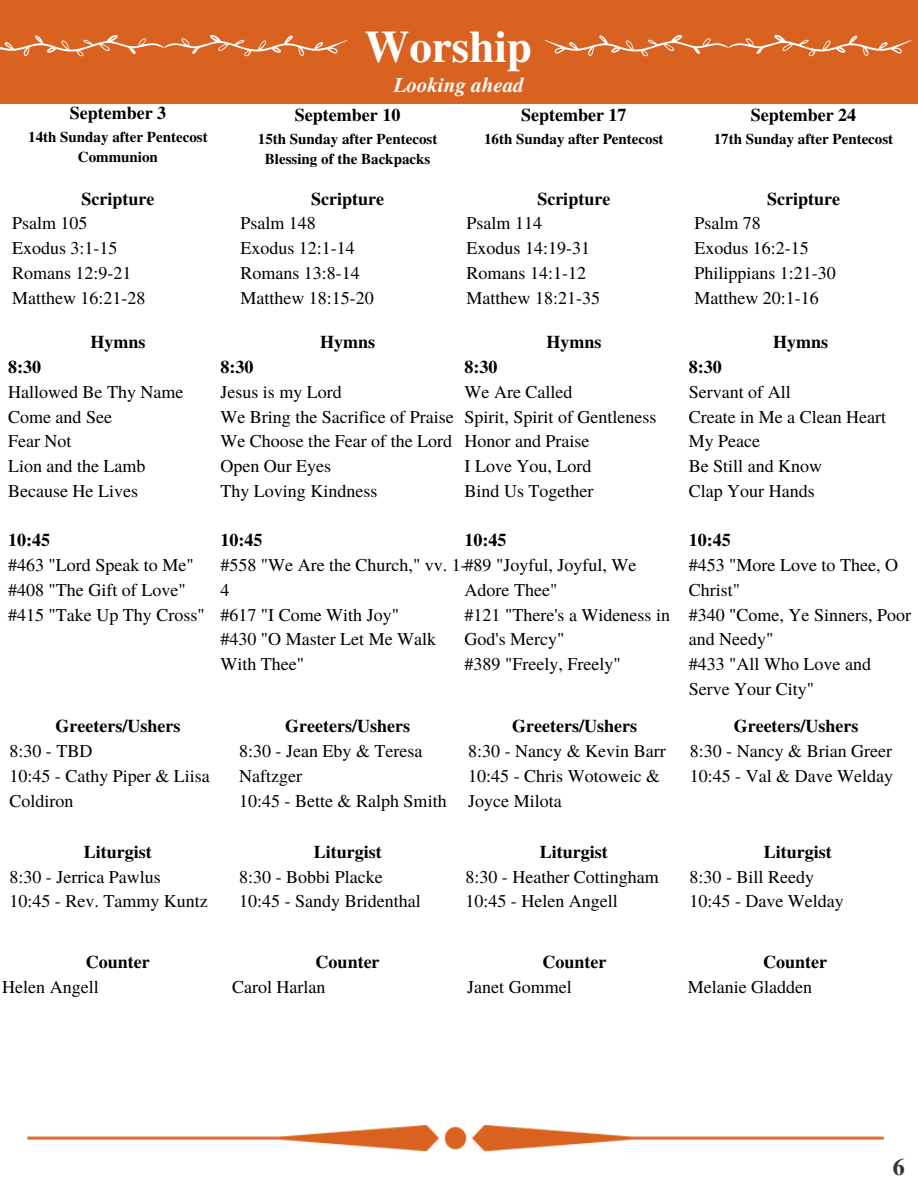
<style>
.page{position:relative;width:918px;height:1188px;background:#fff}
.page>*{position:absolute;margin:0;border:0;box-sizing:border-box;transform-origin:0 0}
.t1{font:700 45px "Te X Gyre Termes";color:#fff}
.t2{font:700 24px "Te X Gyre Termes";color:#3a322b}
.t3{font:italic 700 21px "Te X Gyre Termes";color:#fff}
.t4{font:18px/24.8px "Te X Gyre Termes";color:#000}
.t5{font:700 18px "Te X Gyre Termes";color:#000}
.t6{font:700 15px "Te X Gyre Termes";color:#000}
</style>
<div class="page">
<div style="left:0;top:0;width:918px;height:103px;background:#da6220"></div>
<img style="left:27px;top:1126px;width:856px;height:25px">
<svg style="left:0;top:35px;width:347px;height:21px"></svg>
<svg style="left:545px;top:35px;width:367px;height:21px"></svg>
<p class="t5" style="left:70px;top:99px;width:98px">September 3</p>
<p class="t6" style="left:28px;top:125px;width:181px">14th Sunday after Pentecost</p>
<p class="t6" style="left:78px;top:145px;width:81px">Communion</p>
<p class="t5" style="left:81px;top:185px;width:74px">Scripture</p>
<p class="t4" style="left:12px;top:210px;width:77px">Psalm 105</p>
<p class="t4" style="left:12px;top:235px;width:107px">Exodus 3:1-15</p>
<p class="t4" style="left:12px;top:260px;width:121px">Romans 12:9-21</p>
<p class="t4" style="left:12px;top:284px;width:135px">Matthew 16:21-28</p>
<p class="t5" style="left:90px;top:328px;width:57px">Hymns</p>
<p class="t5" style="left:8px;top:353px;width:34px">8:30</p>
<p class="t4" style="left:8px;top:379px;width:177px">Hallowed Be Thy Name</p>
<p class="t4" style="left:8px;top:403px;width:105px">Come and See</p>
<p class="t4" style="left:8px;top:428px;width:65px">Fear Not</p>
<p class="t4" style="left:8px;top:453px;width:139px">Lion and the Lamb</p>
<p class="t4" style="left:8px;top:478px;width:131px">Because He Lives</p>
<p class="t5" style="left:8px;top:526px;width:43px">10:45</p>
<p class="t4" style="left:8px;top:552px;width:187px">#463 "Lord Speak to Me"</p>
<p class="t4" style="left:8px;top:577px;width:179px">#408 "The Gift of Love"</p>
<p class="t4" style="left:8px;top:601px;width:198px">#415 "Take Up Thy Cross"</p>
<p class="t1" style="left:364px;top:12px;width:169px">Worship</p>
<p class="t3" style="left:394px;top:69px;width:132px">Looking ahead</p>
<p class="t5" style="left:295px;top:101px;width:107px">September 10</p>
<p class="t6" style="left:258px;top:127px;width:181px">15th Sunday after Pentecost</p>
<p class="t6" style="left:265px;top:147px;width:167px">Blessing of the Backpacks</p>
<p class="t5" style="left:521px;top:101px;width:107px">September 17</p>
<p class="t6" style="left:484px;top:127px;width:181px">16th Sunday after Pentecost</p>
<p class="t5" style="left:311px;top:185px;width:74px">Scripture</p>
<p class="t4" style="left:240px;top:210px;width:77px">Psalm 148</p>
<p class="t4" style="left:240px;top:235px;width:116px">Exodus 12:1-14</p>
<p class="t4" style="left:240px;top:260px;width:121px">Romans 13:8-14</p>
<p class="t4" style="left:240px;top:284px;width:135px">Matthew 18:15-20</p>
<p class="t5" style="left:537px;top:185px;width:74px">Scripture</p>
<p class="t4" style="left:467px;top:210px;width:77px">Psalm 114</p>
<p class="t4" style="left:467px;top:235px;width:125px">Exodus 14:19-31</p>
<p class="t4" style="left:467px;top:260px;width:121px">Romans 14:1-12</p>
<p class="t4" style="left:467px;top:284px;width:135px">Matthew 18:21-35</p>
<p class="t5" style="left:546px;top:328px;width:57px">Hymns</p>
<p class="t5" style="left:465px;top:353px;width:34px">8:30</p>
<p class="t4" style="left:465px;top:379px;width:109px">We Are Called</p>
<p class="t4" style="left:465px;top:403px;width:194px">Spirit, Spirit of Gentleness</p>
<p class="t4" style="left:465px;top:428px;width:126px">Honor and Praise</p>
<p class="t4" style="left:465px;top:453px;width:128px">I Love You, Lord</p>
<p class="t4" style="left:465px;top:478px;width:130px">Bind Us Together</p>
<p class="t5" style="left:465px;top:526px;width:43px">10:45</p>
<p class="t4" style="left:465px;top:577px;width:94px">Adore Thee"</p>
<p class="t4" style="left:465px;top:601px;width:207px">#121 "There's a Wideness in<br>God's Mercy"</p>
<p class="t4" style="left:465px;top:651px;width:158px">#389 "Freely, Freely"</p>
<p class="t5" style="left:320px;top:328px;width:57px">Hymns</p>
<p class="t5" style="left:220px;top:353px;width:34px">8:30</p>
<p class="t4" style="left:220px;top:379px;width:123px">Jesus is my Lord</p>
<p class="t4" style="left:220px;top:403px;width:235px">We Bring the Sacrifice of Praise</p>
<p class="t4" style="left:220px;top:428px;width:233px">We Choose the Fear of the Lord</p>
<p class="t4" style="left:220px;top:453px;width:112px">Open Our Eyes</p>
<p class="t4" style="left:220px;top:478px;width:158px">Thy Loving Kindness</p>
<p class="t5" style="left:220px;top:526px;width:43px">10:45</p>
<p class="t4" style="left:220px;top:552px;width:418px">#558 "We Are the Church," vv. 1-#89 "Joyful, Joyful, We<br>4</p>
<p class="t4" style="left:220px;top:601px;width:180px">#617 "I Come With Joy"</p>
<p class="t4" style="left:220px;top:626px;width:217px">#430 "O Master Let Me Walk<br>With Thee"</p>
<p class="t5" style="left:55px;top:712px;width:126px">Greeters/Ushers</p>
<p class="t4" style="left:9px;top:738px;width:84px">8:30 - TBD</p>
<p class="t4" style="left:9px;top:763px;width:202px">10:45 - Cathy Piper &amp; Liisa<br>Coldiron</p>
<p class="t5" style="left:84px;top:838px;width:70px">Liturgist</p>
<p class="t4" style="left:9px;top:863px;width:153px">8:30 - Jerrica Pawlus</p>
<p class="t4" style="left:9px;top:888px;width:200px">10:45 - Rev. Tammy Kuntz</p>
<p class="t5" style="left:86px;top:948px;width:65px">Counter</p>
<p class="t4" style="left:2px;top:974px;width:98px">Helen Angell</p>
<p class="t5" style="left:285px;top:712px;width:126px">Greeters/Ushers</p>
<p class="t4" style="left:239px;top:738px;width:185px">8:30 - Jean Eby &amp; Teresa<br>Naftzger</p>
<p class="t4" style="left:239px;top:787px;width:209px">10:45 - Bette &amp; Ralph Smith</p>
<p class="t5" style="left:314px;top:838px;width:70px">Liturgist</p>
<p class="t4" style="left:239px;top:863px;width:145px">8:30 - Bobbi Placke</p>
<p class="t4" style="left:239px;top:888px;width:183px">10:45 - Sandy Bridenthal</p>
<p class="t5" style="left:316px;top:948px;width:65px">Counter</p>
<p class="t4" style="left:232px;top:974px;width:95px">Carol Harlan</p>
<p class="t5" style="left:512px;top:712px;width:126px">Greeters/Ushers</p>
<p class="t4" style="left:468px;top:738px;width:199px">8:30 - Nancy &amp; Kevin Barr</p>
<p class="t4" style="left:468px;top:763px;width:193px">10:45 - Chris Wotoweic &amp;<br>Joyce Milota</p>
<p class="t5" style="left:540px;top:838px;width:70px">Liturgist</p>
<p class="t4" style="left:465px;top:863px;width:195px">8:30 - Heather Cottingham</p>
<p class="t4" style="left:465px;top:888px;width:154px">10:45 - Helen Angell</p>
<p class="t5" style="left:543px;top:948px;width:65px">Counter</p>
<p class="t4" style="left:467px;top:974px;width:106px">Janet Gommel</p>
<p class="t5" style="left:751px;top:101px;width:107px">September 24</p>
<p class="t6" style="left:714px;top:127px;width:181px">17th Sunday after Pentecost</p>
<p class="t5" style="left:767px;top:185px;width:74px">Scripture</p>
<p class="t4" style="left:694px;top:210px;width:68px">Psalm 78</p>
<p class="t4" style="left:694px;top:235px;width:116px">Exodus 16:2-15</p>
<p class="t4" style="left:694px;top:260px;width:143px">Philippians 1:21-30</p>
<p class="t4" style="left:694px;top:284px;width:126px">Matthew 20:1-16</p>
<p class="t5" style="left:773px;top:328px;width:57px">Hymns</p>
<p class="t5" style="left:689px;top:353px;width:34px">8:30</p>
<p class="t4" style="left:689px;top:379px;width:103px">Servant of All</p>
<p class="t4" style="left:689px;top:403px;width:199px">Create in Me a Clean Heart</p>
<p class="t4" style="left:689px;top:428px;width:73px">My Peace</p>
<p class="t4" style="left:689px;top:453px;width:135px">Be Still and Know</p>
<p class="t4" style="left:689px;top:478px;width:127px">Clap Your Hands</p>
<p class="t5" style="left:689px;top:526px;width:43px">10:45</p>
<p class="t4" style="left:689px;top:552px;width:211px">#453 "More Love to Thee, O<br>Christ"</p>
<p class="t4" style="left:689px;top:601px;width:224px">#340 "Come, Ye Sinners, Poor and Needy"</p>
<p class="t4" style="left:689px;top:651px;width:184px">#433 "All Who Love and<br>Serve Your City"</p>
<p class="t5" style="left:734px;top:712px;width:126px">Greeters/Ushers</p>
<p class="t4" style="left:690px;top:738px;width:204px">8:30 - Nancy &amp; Brian Greer</p>
<p class="t4" style="left:690px;top:763px;width:205px">10:45 - Val &amp; Dave Welday</p>
<p class="t5" style="left:764px;top:838px;width:70px">Liturgist</p>
<p class="t4" style="left:690px;top:863px;width:126px">8:30 - Bill Reedy</p>
<p class="t4" style="left:690px;top:888px;width:156px">10:45 - Dave Welday</p>
<p class="t5" style="left:763px;top:948px;width:65px">Counter</p>
<p class="t4" style="left:688px;top:974px;width:126px">Melanie Gladden</p>
<p class="t2" style="left:893px;top:1148px;width:13px">6</p>
</div>
